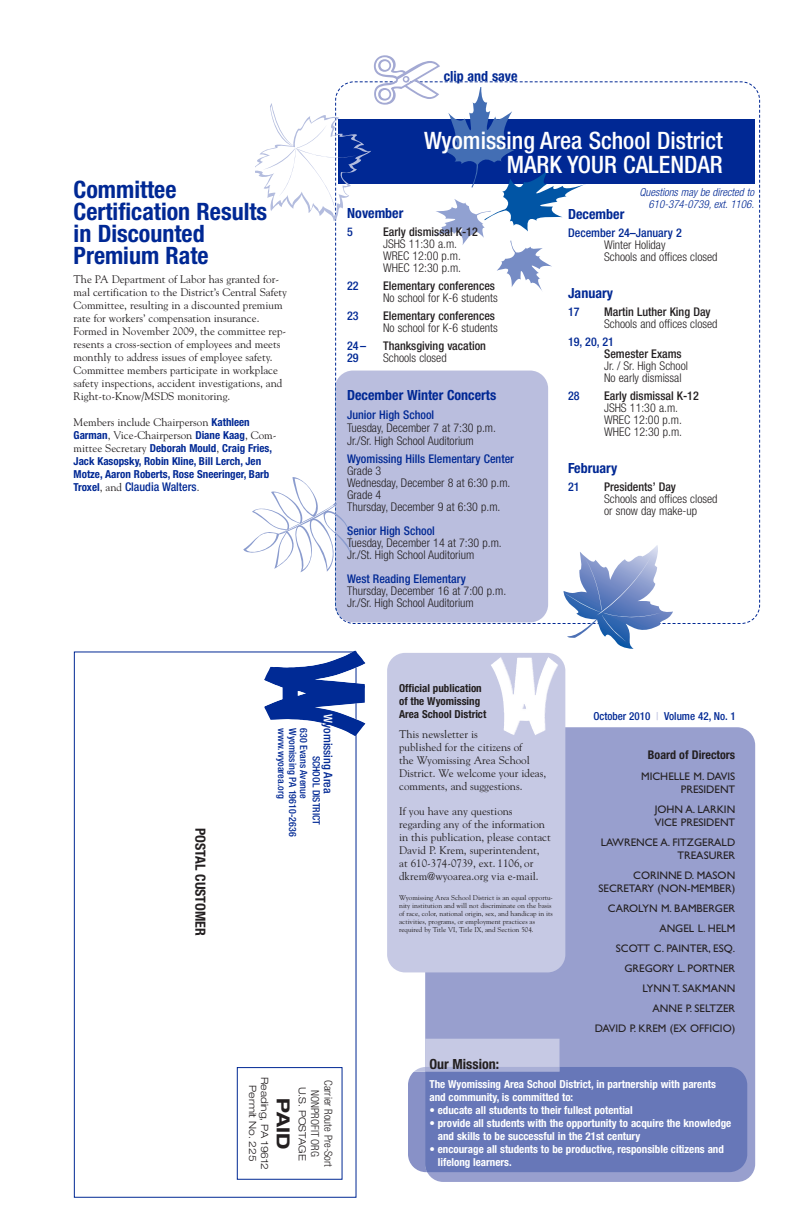
<style>
.page{position:relative;width:792px;height:1224px;background:#fff}
.page>*{position:absolute;margin:0;border:0;box-sizing:border-box;transform-origin:0 0}
.t1{font:700 condensed 24px/22px "Helvetica Neue";color:#002894}
.t2{font:500 condensed 24px/24px "Helvetica Neue";color:#fff;text-align:right}
.t3{font:700 expanded 18px "Helvetica Neue";color:#231f20}
.t4{font:700 condensed 14px "Helvetica Neue";color:#002894}
.t5{font:700 condensed 14px "Helvetica Neue";color:#231f20}
.t6{font:700 condensed 14px "Helvetica Neue";color:#231f20}
.t7{font:300 condensed 12px/12px "Helvetica Neue";color:#231f20}
.t8{font:500 condensed 12px "Helvetica Neue";color:#002894}
.t9{font:500 condensed 12px "Helvetica Neue";color:#231f20}
.t10{font:700 condensed 12px "Helvetica Neue";color:#231f20}
.t11{font:11px/13px "Goudy";color:#231f20}
.t12{font:700 condensed 11px/13px "Helvetica Neue";color:#fff}
.t13{font:11px/20px "Gill Sans";color:#231f20;text-align:right}
.t14{font:700 condensed 11px/13px "Helvetica Neue";color:#002894}
.t15{font:700 condensed 11px/13px "Helvetica Neue";color:#231f20}
.t16{font:italic 300 condensed 11px/12px "Helvetica Neue";color:#002894;text-align:right}
.t17{font:300 condensed 11px "Helvetica Neue";color:#231f20}
.t18{font:500 condensed 11px "Helvetica Neue";color:#002894}
.t19{font:500 condensed 10px "Helvetica Neue";color:#002894}
.t20{font:300 expanded 10px/12px "Helvetica Neue";color:#231f20;text-align:center}
.t21{font:7px/8px "Goudy";color:#231f20}
.s1{font-family:"Helvetica Neue";font-weight:700;font-stretch:condensed;color:#002894}
.s2{font-family:"Goudy";font-weight:400;font-stretch:normal;color:#231f20}
.s3{font-weight:700;font-size:11px}
.s4{font-family:"Goudy";font-weight:400;font-stretch:normal;font-size:11px;color:#231f20}
.s5{color:#fff}
.s6{color:#c6c9e4}
</style>
<div class="page">
<svg style="left:335px;top:81px;width:426px;height:543px"></svg>
<div style="left:336px;top:371px;width:212px;height:251px;background:#babede"></div>
<div style="left:425px;top:727px;width:330px;height:455px;background:#989fce;border-radius:18px"></div>
<div style="left:237px;top:1067px;width:105px;height:112px;border:1px solid #002894"></div>
<img style="left:264px;top:650px;width:102px;height:86px">
<svg style="left:408px;top:1039px;width:339px;height:133px"></svg>
<div style="left:387px;top:653px;width:178px;height:319px;background:#c6c9e4;border-radius:18px"></div>
<img style="left:501px;top:657px;width:37px;height:38px">
<div style="left:338px;top:119px;width:416px;height:64px;background:#002894"></div>
<svg style="left:243px;top:382px;width:114px;height:242px"></svg>
<svg style="left:255px;top:55px;width:332px;height:237px"></svg>
<svg style="left:563px;top:545px;width:110px;height:104px"></svg>
<h1 class="t1" style="left:74px;top:181px;width:195px">Committee<br>Certification Results in Discounted<br>Premium Rate</h1>
<p class="t11" style="left:74px;top:273px;width:215px">The PA Department of Labor has granted for&shy;mal certification to the District’s Central Safety Committee, resulting in a discounted premium rate for workers’ compensation insurance.<br>Formed in November 2009, the committee rep&shy;resents a cross-section of employees and meets monthly to address issues of employee safety.<br>Committee members participate in workplace safety inspections, accident investigations, and Right-to-Know/MSDS monitoring.</p>
<p class="t11" style="left:74px;top:416px;width:204px">Members include Chairperson <span class="s1">Kathleen<br>Garman</span>, Vice-Chairperson <span class="s1">Diane Kaag</span>, Com-</p>
<p class="t14" style="left:74px;top:443px;width:200px"><span class="s2">mittee Secretary</span> Deborah Mould<span class="s2">,</span> Craig Fries,<br>Jack Kasopsky, Robin Kline, Bill Lerch, Jen<br>Motze, Aaron Roberts, Rose Sneeringer, Barb</p>
<p class="t8" style="left:74px;top:482px;width:127px"><span class="s3">Troxel</span><span class="s4">, and</span> Claudia Walters<span class="s4">.</span></p>
<p class="t4" style="left:444px;top:71px;width:75px">clip and save</p>
<h1 class="t2" style="left:424px;top:130px;width:300px">Wyomissing Area School District<br>MARK YOUR CALENDAR</h1>
<p class="t4" style="left:347px;top:208px;width:58px">November</p>
<p class="t8" style="left:347px;top:227px;width:7px">5</p>
<p class="t9" style="left:383px;top:227px;width:96px">Early dismissal K-12</p>
<p class="t7" style="left:383px;top:238px;width:80px">JSHS 11:30 a.m.<br>WREC 12:00 p.m.<br>WHEC 12:30 p.m.</p>
<p class="t8" style="left:347px;top:281px;width:13px">22</p>
<p class="t9" style="left:383px;top:281px;width:113px">Elementary conferences</p>
<p class="t7" style="left:383px;top:292px;width:116px">No school for K-6 students</p>
<p class="t8" style="left:347px;top:311px;width:13px">23</p>
<p class="t9" style="left:383px;top:311px;width:113px">Elementary conferences</p>
<p class="t7" style="left:383px;top:322px;width:116px">No school for K-6 students</p>
<p class="t8" style="left:347px;top:341px;width:20px">24–</p>
<p class="t9" style="left:383px;top:341px;width:104px">Thanksgiving vacation</p>
<p class="t8" style="left:347px;top:353px;width:13px">29</p>
<p class="t7" style="left:383px;top:352px;width:65px">Schools closed</p>
<p class="t4" style="left:347px;top:390px;width:151px">December Winter Concerts</p>
<p class="t8" style="left:347px;top:410px;width:89px">Junior High School</p>
<p class="t7" style="left:347px;top:422px;width:150px;line-height:13px">Tuesday, December 7 at 7:30 p.m.<br>Jr./Sr. High School Auditorium</p>
<p class="t8" style="left:347px;top:454px;width:168px">Wyomissing Hills Elementary Center</p>
<p class="t7" style="left:347px;top:465px;width:165px">Grade 3<br>Wednesday, December 8 at 6:30 p.m.<br>Grade 4<br>Thursday, December 9 at 6:30 p.m.</p>
<p class="t8" style="left:347px;top:526px;width:89px">Senior High School</p>
<p class="t7" style="left:347px;top:537px;width:156px">Tuesday, December 14 at 7:30 p.m.<br>Jr./St. High School Auditorium</p>
<p class="t8" style="left:347px;top:574px;width:120px">West Reading Elementary</p>
<p class="t7" style="left:347px;top:585px;width:161px">Thursday, December 16 at 7:00 p.m.<br>Jr./Sr. High School Auditorium</p>
<p class="t16" style="left:639px;top:187px;width:116px">Questions may be directed to<br>610-374-0739, ext. 1106.</p>
<p class="t4" style="left:568px;top:209px;width:58px">December</p>
<p class="t8" style="left:568px;top:228px;width:115px">December 24–January 2</p>
<p class="t7" style="left:604px;top:240px;width:115px">Winter Holiday<br>Schools and offices closed</p>
<p class="t4" style="left:568px;top:288px;width:47px">January</p>
<p class="t8" style="left:568px;top:307px;width:13px">17</p>
<p class="t9" style="left:604px;top:307px;width:108px">Martin Luther King Day</p>
<p class="t7" style="left:604px;top:319px;width:115px">Schools and offices closed</p>
<p class="t8" style="left:568px;top:337px;width:47px">19, 20, 21</p>
<p class="t9" style="left:604px;top:349px;width:79px">Semester Exams</p>
<p class="t7" style="left:604px;top:361px;width:85px">Jr. / Sr. High School<br>No early dismissal</p>
<p class="t8" style="left:568px;top:391px;width:13px">28</p>
<p class="t9" style="left:604px;top:391px;width:96px">Early dismissal K-12</p>
<p class="t7" style="left:604px;top:403px;width:80px">JSHS 11:30 a.m.<br>WREC 12:00 p.m.<br>WHEC 12:30 p.m.</p>
<p class="t4" style="left:568px;top:463px;width:51px">February</p>
<p class="t8" style="left:568px;top:482px;width:13px">21</p>
<p class="t9" style="left:604px;top:482px;width:73px">Presidents’ Day</p>
<p class="t7" style="left:604px;top:494px;width:115px">Schools and offices closed or snow day make-up</p>
<p class="t5" style="left:205px;top:828px;width:109px;rotate:90deg">POSTAL CUSTOMER</p>
<p class="t8" style="left:333px;top:714px;width:81px;rotate:90deg"><span class="s5">W</span>yomissing Area</p>
<p class="t19" style="left:285px;top:728px;width:72px;rotate:90deg">www.wyoarea.org</p>
<p class="t19" style="left:296px;top:728px;width:109px;rotate:90deg">Wyomissing PA 19610-2636</p>
<p class="t19" style="left:307px;top:728px;width:72px;rotate:90deg">630 Evans Avenue</p>
<p class="t19" style="left:320px;top:756px;width:71px;rotate:90deg">SCHOOL DISTRICT</p>
<p class="t20" style="left:270px;top:1077px;width:95px;rotate:90deg">Reading, PA 19612<br>Permit No. 225</p>
<h2 class="t3" style="left:290px;top:1098px;width:53px;rotate:90deg">PAID</h2>
<p class="t17" style="left:332px;top:1080px;width:88px;rotate:90deg">Carrier Route Pre-Sort</p>
<p class="t20" style="left:307px;top:1087px;width:75px;rotate:90deg">U.S. POSTAGE</p>
<p class="t17" style="left:319px;top:1090px;width:68px;rotate:90deg">NONPROFIT ORG</p>
<p class="t15" style="left:399px;top:683px;width:89px">Official publication of the Wyomissing<br>Area School District</p>
<p class="t11" style="left:399px;top:727px;width:149px">This newsletter is<br>published for the citizens of<br>the Wyomissing Area School<br>District. We welcome your ideas, comments, and suggestions.</p>
<p class="t11" style="left:399px;top:804px;width:153px">If you have any questions regarding any of the information in this publication, please contact<br>David P. Krem, superintendent, at 610-374-0739, ext. 1106, or dkrem@wyoarea.org via e-mail.</p>
<p class="t21" style="left:399px;top:893px;width:155px">Wyomissing Area School District is an equal opportu&shy;nity institution and will not discriminate on the basis of race, color, national origin, sex, and handicap in its activities, programs, or employment practices as required by Title VI, Title IX, and Section 504.</p>
<p class="t18" style="left:593px;top:712px;width:144px">October 2010 <span class="s6">|</span> Volume 42, No. 1</p>
<p class="t10" style="left:648px;top:747px;width:89px">Board of Directors</p>
<p class="t13" style="left:641px;top:769px;width:96px;line-height:13px">MICHELLE M. DAVIS<br>PRESIDENT</p>
<p class="t13" style="left:655px;top:802px;width:82px;line-height:13px;text-align:left">JOHN A. LARKIN<br>VICE PRESIDENT</p>
<p class="t13" style="left:601px;top:835px;width:136px;line-height:13px">LAWRENCE A. FITZGERALD<br>TREASURER</p>
<p class="t13" style="left:598px;top:868px;width:138px;line-height:13px">CORINNE D. MASON<br>SECRETARY (NON-MEMBER)</p>
<p class="t13" style="left:595px;top:898px;width:142px">CAROLYN M. BAMBERGER<br>ANGEL L. HELM<br>SCOTT C. PAINTER, ESQ.<br>GREGORY L. PORTNER<br>LYNN T. SAKMANN<br>ANNE P. SELTZER<br>DAVID P. KREM (EX OFFICIO)</p>
<p class="t6" style="left:429px;top:1055px;width:71px">Our Mission:</p>
<p class="t12" style="left:429px;top:1078px;width:288px">The Wyomissing Area School District, in partnership with parents and community, is committed to:</p>
<p class="t12" style="left:429px;top:1104px;width:205px">• educate all students to their fullest potential</p>
<p class="t12" style="left:438px;top:1117px;width:295px;text-indent:-8px">• provide all students with the opportunity to acquire the knowledge and skills to be successful in the 21st century</p>
<p class="t12" style="left:438px;top:1143px;width:288px;text-indent:-8px">• encourage all students to be productive, responsible citizens and lifelong learners.</p>
</div>
